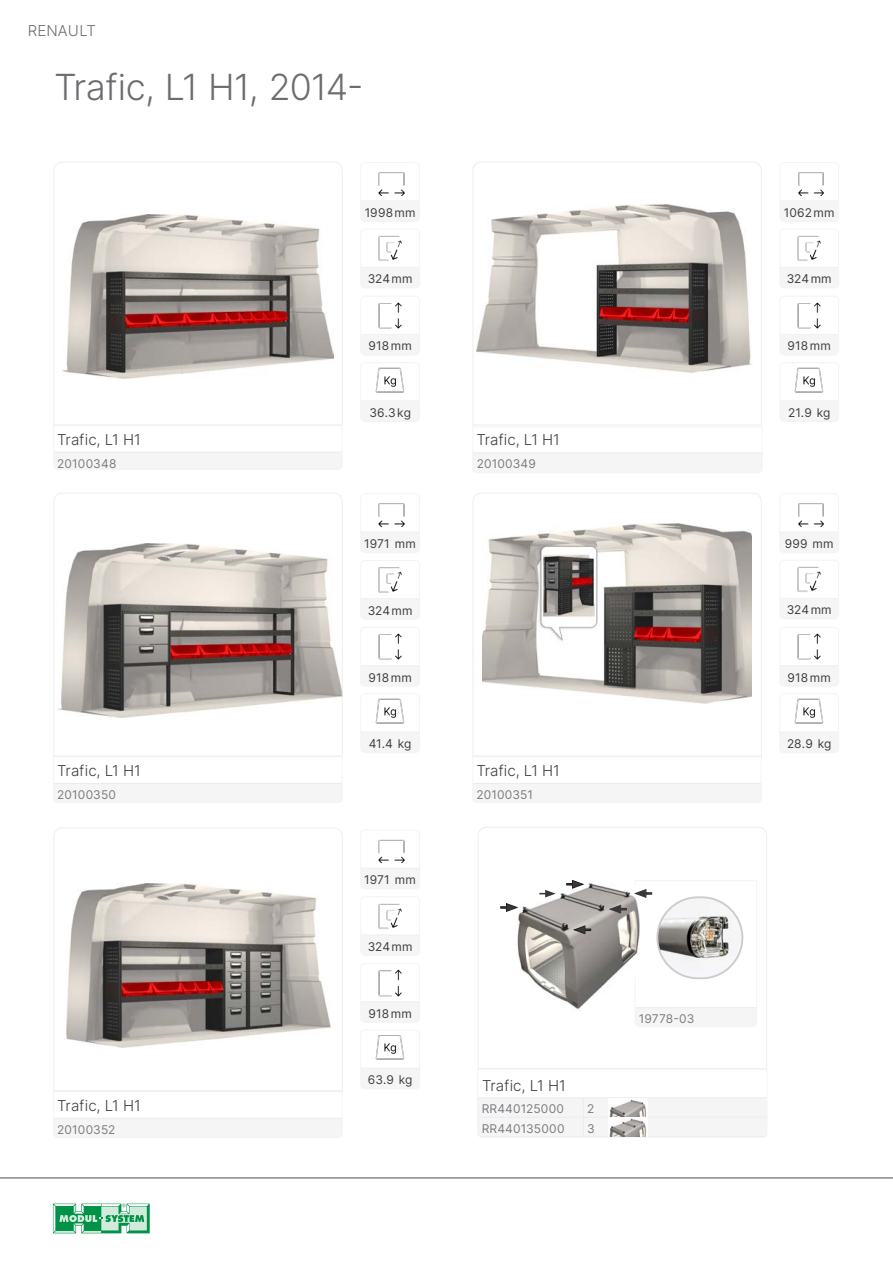
<style>
.page{position:relative;width:893px;height:1263px;background:#fff}
.page>*{position:absolute;margin:0;border:0;box-sizing:border-box;transform-origin:0 0}
.INTER_Light_24{font:300 36px "Inter";letter-spacing:-.025em;color:#6c6d70}
.Bilmodell_tabell{font:300 15px "Inter";letter-spacing:-.005em;color:#3e3e3f}
.t1{font:300 15px "Inter";letter-spacing:.01em;color:#6c6d70}
.t2{font:12px "Inter";letter-spacing:.015em;color:#3e3e3f}
.t3{font:12px "Inter";letter-spacing:.01em;color:#7a7c7f}
</style>
<div class="page">
<svg style="left:53px;top:1203px;width:97px;height:30px;background:#74c39a"></svg>
<hr style="left:0;top:1177px;width:893px;height:1px;background:#494a4b">
<svg style="left:477px;top:1069px;width:290px;height:69px"></svg>
<svg style="left:477px;top:827px;width:290px;height:242px"></svg>
<img style="left:515px;top:878px;width:126px;height:135px">
<svg style="left:539px;top:890px;width:17px;height:7px"></svg>
<svg style="left:500px;top:903px;width:18px;height:9px"></svg>
<svg style="left:566px;top:880px;width:18px;height:8px"></svg>
<svg style="left:573px;top:925px;width:18px;height:9px"></svg>
<svg style="left:634px;top:880px;width:123px;height:147px"></svg>
<svg style="left:609px;top:905px;width:18px;height:8px"></svg>
<svg style="left:53px;top:757px;width:289px;height:46px"></svg>
<svg style="left:53px;top:1091px;width:289px;height:47px"></svg>
<div style="left:472px;top:783px;width:290px;height:20px;background:#f5f5f6"></div>
<svg style="left:53px;top:426px;width:289px;height:44px"></svg>
<svg style="left:473px;top:426px;width:289px;height:47px"></svg>
<svg style="left:53px;top:162px;width:290px;height:264px"></svg>
<svg style="left:53px;top:493px;width:290px;height:264px"></svg>
<svg style="left:53px;top:827px;width:290px;height:264px"></svg>
<svg style="left:472px;top:162px;width:290px;height:263px"></svg>
<svg style="left:472px;top:493px;width:290px;height:264px"></svg>
<div style="left:361px;top:401px;width:59px;height:20px;background:#f5f5f6"></div>
<hr style="left:361px;top:401px;width:59px;height:1px;background:#f0f1f2">
<img style="left:375px;top:368px;width:30px;height:25px">
<div style="left:360px;top:362px;width:60px;height:60px;border:1px solid #f6f3f4;border-radius:4px"></div>
<div style="left:361px;top:732px;width:59px;height:20px;background:#f5f5f6"></div>
<hr style="left:361px;top:732px;width:59px;height:1px;background:#f0f1f2">
<img style="left:375px;top:699px;width:30px;height:25px">
<div style="left:360px;top:693px;width:60px;height:60px;border:1px solid #f6f3f4;border-radius:4px"></div>
<div style="left:361px;top:1068px;width:59px;height:21px;background:#f5f5f6"></div>
<hr style="left:361px;top:1068px;width:59px;height:1px;background:#f0f1f2">
<img style="left:375px;top:1035px;width:30px;height:25px">
<div style="left:360px;top:1029px;width:60px;height:60px;border:1px solid #f6f3f4;border-radius:4px"></div>
<div style="left:780px;top:401px;width:59px;height:20px;background:#f5f5f6"></div>
<hr style="left:780px;top:401px;width:59px;height:1px;background:#f0f1f2">
<img style="left:794px;top:368px;width:30px;height:25px">
<div style="left:779px;top:362px;width:60px;height:60px;border:1px solid #f6f3f4;border-radius:4px"></div>
<div style="left:780px;top:732px;width:59px;height:20px;background:#f5f5f6"></div>
<hr style="left:780px;top:732px;width:59px;height:1px;background:#f0f1f2">
<img style="left:794px;top:699px;width:30px;height:25px">
<div style="left:779px;top:693px;width:60px;height:60px;border:1px solid #f6f3f4;border-radius:4px"></div>
<div style="left:361px;top:201px;width:59px;height:20px;background:#f5f5f6"></div>
<hr style="left:361px;top:201px;width:59px;height:1px;background:#f0f1f2">
<img style="left:378px;top:172px;width:27px;height:23px">
<div style="left:360px;top:162px;width:60px;height:60px;border:1px solid #f6f3f4;border-radius:4px"></div>
<div style="left:361px;top:532px;width:59px;height:20px;background:#f5f5f6"></div>
<hr style="left:361px;top:532px;width:59px;height:1px;background:#f0f1f2">
<img style="left:378px;top:503px;width:27px;height:23px">
<div style="left:360px;top:493px;width:60px;height:60px;border:1px solid #f6f3f4;border-radius:4px"></div>
<div style="left:361px;top:868px;width:59px;height:20px;background:#f5f5f6"></div>
<hr style="left:361px;top:868px;width:59px;height:1px;background:#f0f1f2">
<img style="left:378px;top:839px;width:27px;height:24px">
<div style="left:360px;top:829px;width:60px;height:60px;border:1px solid #f6f3f4;border-radius:4px"></div>
<div style="left:780px;top:201px;width:59px;height:20px;background:#f5f5f6"></div>
<hr style="left:780px;top:201px;width:59px;height:1px;background:#f0f1f2">
<img style="left:798px;top:172px;width:26px;height:23px">
<div style="left:779px;top:162px;width:60px;height:60px;border:1px solid #f6f3f4;border-radius:4px"></div>
<div style="left:780px;top:532px;width:59px;height:20px;background:#f5f5f6"></div>
<hr style="left:780px;top:532px;width:59px;height:1px;background:#f0f1f2">
<img style="left:798px;top:503px;width:26px;height:23px">
<div style="left:779px;top:493px;width:60px;height:60px;border:1px solid #f6f3f4;border-radius:4px"></div>
<div style="left:361px;top:334px;width:59px;height:21px;background:#f5f5f6"></div>
<hr style="left:361px;top:334px;width:59px;height:1px;background:#f0f1f2">
<img style="left:378px;top:302px;width:24px;height:27px">
<div style="left:360px;top:296px;width:60px;height:59px;border:1px solid #f6f3f4;border-radius:4px"></div>
<div style="left:361px;top:666px;width:59px;height:20px;background:#f5f5f6"></div>
<hr style="left:361px;top:665px;width:59px;height:1px;background:#f0f1f2">
<img style="left:378px;top:633px;width:24px;height:27px">
<div style="left:360px;top:627px;width:60px;height:59px;border:1px solid #f6f3f4;border-radius:4px"></div>
<div style="left:361px;top:1002px;width:59px;height:20px;background:#f5f5f6"></div>
<hr style="left:361px;top:1001px;width:59px;height:1px;background:#f0f1f2">
<img style="left:378px;top:969px;width:24px;height:27px">
<div style="left:360px;top:963px;width:60px;height:60px;border:1px solid #f6f3f4;border-radius:4px"></div>
<div style="left:780px;top:334px;width:59px;height:21px;background:#f5f5f6"></div>
<hr style="left:780px;top:334px;width:59px;height:1px;background:#f0f1f2">
<img style="left:797px;top:302px;width:24px;height:27px">
<div style="left:779px;top:296px;width:60px;height:59px;border:1px solid #f6f3f4;border-radius:4px"></div>
<div style="left:780px;top:666px;width:59px;height:20px;background:#f5f5f6"></div>
<hr style="left:780px;top:665px;width:59px;height:1px;background:#f0f1f2">
<img style="left:797px;top:633px;width:24px;height:27px">
<div style="left:779px;top:627px;width:60px;height:59px;border:1px solid #f6f3f4;border-radius:4px"></div>
<div style="left:361px;top:267px;width:59px;height:20px;background:#f5f5f6"></div>
<hr style="left:361px;top:267px;width:59px;height:1px;background:#f0f1f2">
<img style="left:378px;top:235px;width:24px;height:26px">
<div style="left:360px;top:229px;width:60px;height:59px;border:1px solid #f6f3f4;border-radius:4px"></div>
<div style="left:361px;top:599px;width:59px;height:20px;background:#f5f5f6"></div>
<hr style="left:361px;top:598px;width:59px;height:1px;background:#f0f1f2">
<img style="left:378px;top:567px;width:24px;height:26px">
<div style="left:360px;top:560px;width:60px;height:60px;border:1px solid #f6f3f4;border-radius:4px"></div>
<div style="left:361px;top:935px;width:59px;height:20px;background:#f5f5f6"></div>
<hr style="left:361px;top:935px;width:59px;height:1px;background:#f0f1f2">
<img style="left:378px;top:903px;width:24px;height:26px">
<div style="left:360px;top:896px;width:60px;height:60px;border:1px solid #f6f3f4;border-radius:4px"></div>
<div style="left:780px;top:267px;width:59px;height:20px;background:#f5f5f6"></div>
<hr style="left:780px;top:267px;width:59px;height:1px;background:#f0f1f2">
<img style="left:797px;top:235px;width:24px;height:26px">
<div style="left:779px;top:229px;width:60px;height:59px;border:1px solid #f6f3f4;border-radius:4px"></div>
<div style="left:780px;top:598px;width:59px;height:21px;background:#f5f5f6"></div>
<hr style="left:780px;top:598px;width:59px;height:1px;background:#f0f1f2">
<img style="left:797px;top:566px;width:24px;height:26px">
<div style="left:779px;top:560px;width:60px;height:59px;border:1px solid #f6f3f4;border-radius:4px"></div>
<img style="left:608px;top:1099px;width:40px;height:38px">
<img style="left:657px;top:897px;width:85px;height:81px;border-radius:40px">
<div style="left:656px;top:896px;width:87px;height:83px;border:2px solid #cecbcc;border-radius:40px"></div>
<p class="t1" style="left:28px;top:19px;width:70px">RENAULT</p>
<p class="INTER_Light_24" style="left:54px;top:60px;width:311px">Trafic, L1 H1, 2014-</p>
<p class="t2" style="left:365px;top:204px;width:52px">1998mm</p>
<p class="t2" style="left:368px;top:270px;width:46px">324mm</p>
<p class="t2" style="left:369px;top:337px;width:45px">918mm</p>
<p class="Bilmodell_tabell" style="left:57px;top:429px;width:85px">Trafic, L1 H1</p>
<p class="t2" style="left:369px;top:404px;width:43px">36.3kg</p>
<p class="Bilmodell_tabell" style="left:476px;top:429px;width:85px">Trafic, L1 H1</p>
<p class="t3" style="left:57px;top:455px;width:61px">20100348</p>
<p class="t3" style="left:477px;top:455px;width:61px">20100349</p>
<p class="t2" style="left:364px;top:535px;width:53px">1971 mm</p>
<p class="t2" style="left:368px;top:602px;width:46px">324mm</p>
<p class="t2" style="left:369px;top:668px;width:45px">918mm</p>
<p class="t2" style="left:369px;top:735px;width:44px">41.4 kg</p>
<p class="Bilmodell_tabell" style="left:57px;top:760px;width:85px">Trafic, L1 H1</p>
<p class="Bilmodell_tabell" style="left:476px;top:760px;width:85px">Trafic, L1 H1</p>
<p class="t3" style="left:57px;top:786px;width:60px">20100350</p>
<p class="t3" style="left:476px;top:786px;width:58px">20100351</p>
<p class="t2" style="left:364px;top:871px;width:53px">1971 mm</p>
<p class="t2" style="left:368px;top:938px;width:46px">324mm</p>
<p class="t2" style="left:369px;top:1004px;width:45px">918mm</p>
<p class="t2" style="left:368px;top:1071px;width:46px">63.9 kg</p>
<p class="Bilmodell_tabell" style="left:482px;top:1074px;width:85px">Trafic, L1 H1</p>
<p class="Bilmodell_tabell" style="left:57px;top:1095px;width:85px">Trafic, L1 H1</p>
<p class="t3" style="left:57px;top:1121px;width:60px">20100352</p>
<p class="t3" style="left:482px;top:1100px;width:84px">RR440125000</p>
<p class="t3" style="left:587px;top:1100px;width:9px">2</p>
<p class="t3" style="left:482px;top:1120px;width:84px">RR440135000</p>
<p class="t3" style="left:587px;top:1120px;width:9px">3</p>
<p class="t3" style="left:639px;top:1010px;width:57px">19778-03</p>
<p class="t2" style="left:784px;top:204px;width:52px">1062mm</p>
<p class="t2" style="left:787px;top:270px;width:46px">324mm</p>
<p class="t2" style="left:788px;top:337px;width:45px">918mm</p>
<p class="t2" style="left:788px;top:404px;width:44px">21.9 kg</p>
<p class="t2" style="left:785px;top:535px;width:50px">999 mm</p>
<p class="t2" style="left:787px;top:601px;width:46px">324mm</p>
<p class="t2" style="left:788px;top:668px;width:45px">918mm</p>
<p class="t2" style="left:787px;top:735px;width:46px">28.9 kg</p>
</div>
